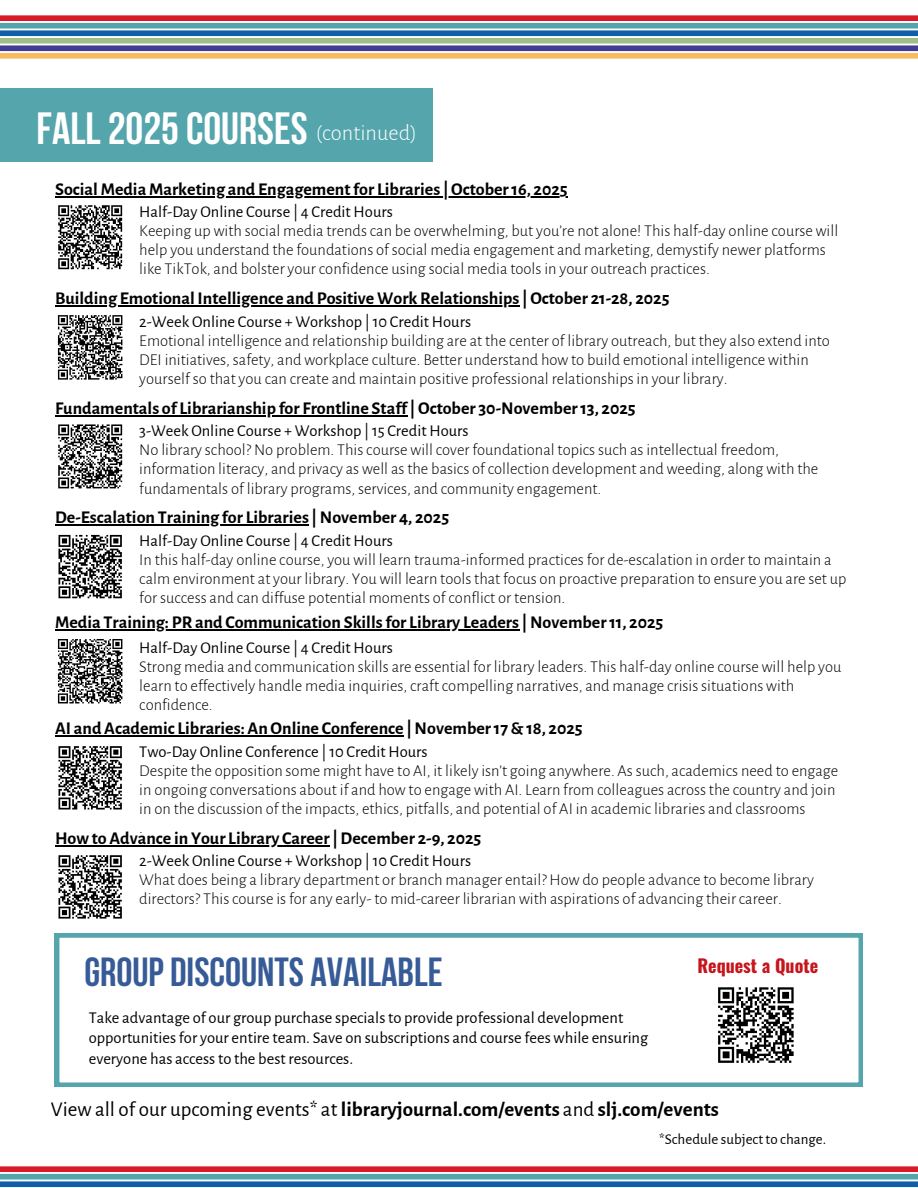
<style>
.page{position:relative;width:918px;height:1188px;background:#fff}
.page>*{position:absolute;margin:0;border:0;box-sizing:border-box;transform-origin:0 0}
.t1{font:700 45px "Bebas Neue";color:#fff}
.t2{font:700 40.5px "Bebas Neue";color:#375b97}
.t3{font:700 21px "Alegreya Sans";color:#000}
.t4{font:700 18px "Alegreya Sans";color:#000}
.t5{font:700 18px "Oswald";color:#c6151c}
.t6{font:300 16.5px/19.2px "Alegreya Sans";color:#000}
.t7{font:16.5px/20.2px "Alegreya Sans";color:#000}
.t8{font:15px "Alegreya Sans";color:#000}
.s1{font-family:"Alegreya Sans";font-weight:300;font-size:22.5px}
.s2{font-weight:400}
</style>
<div class="page">
<img style="left:0;top:15px;width:918px;height:44px">
<img style="left:0;top:1166px;width:918px;height:22px">
<svg style="left:58px;top:205px;width:65px;height:65px"></svg>
<svg style="left:57px;top:315px;width:66px;height:65px"></svg>
<svg style="left:58px;top:424px;width:65px;height:65px"></svg>
<svg style="left:58px;top:534px;width:64px;height:65px"></svg>
<div style="left:0;top:88px;width:433px;height:74px;background:#55a5ac"></div>
<svg style="left:58px;top:746px;width:64px;height:64px"></svg>
<svg style="left:58px;top:855px;width:64px;height:64px"></svg>
<svg style="left:55px;top:933px;width:808px;height:154px"></svg>
<hr style="left:55px;top:196px;width:513px;height:1px;background:#000">
<hr style="left:55px;top:305px;width:464px;height:1px;background:#000">
<hr style="left:55px;top:415px;width:352px;height:1px;background:#000">
<hr style="left:55px;top:525px;width:254px;height:1px;background:#000">
<hr style="left:55px;top:735px;width:349px;height:1px;background:#000">
<hr style="left:55px;top:845px;width:275px;height:1px;background:#000">
<div style="left:714px;top:983px;width:84px;height:84px;background:#fff"></div>
<svg style="left:718px;top:987px;width:76px;height:76px"></svg>
<svg style="left:57px;top:639px;width:66px;height:65px"></svg>
<hr style="left:55px;top:629px;width:464px;height:1px;background:#000">
<h1 class="t1" style="left:37px;top:103px;width:382px">FALL 2025 COURSES <span class="s1">(continued)</span></h1>
<p class="t4" style="left:55px;top:176px;width:514px">Social Media Marketing and Engagement for Libraries | October 16, 2025</p>
<p class="t7" style="left:139px;top:200px;width:255px">Half-Day Online Course | 4 Credit Hours</p>
<p class="t6" style="left:139px;top:220px;width:701px">Keeping up with social media trends can be overwhelming, but you’re not alone! This half-day online course will help you understand the foundations of social media engagement and marketing, demystify newer platforms like TikTok, and bolster your confidence using social media tools in your outreach practices.</p>
<p class="t4" style="left:55px;top:285px;width:616px">Building Emotional Intelligence and Positive Work Relationships | October 21-28, 2025</p>
<p class="t7" style="left:139px;top:310px;width:333px">2-Week Online Course + Workshop | 10 Credit Hours</p>
<p class="t6" style="left:139px;top:330px;width:692px">Emotional intelligence and relationship building are at the center of library outreach, but they also extend into<br>DEI initiatives, safety, and workplace culture. Better understand how to build emotional intelligence within yourself so that you can create and maintain positive professional relationships in your library.</p>
<p class="t4" style="left:55px;top:395px;width:582px">Fundamentals of Librarianship for Frontline Staff | October 30-November 13, 2025</p>
<p class="t7" style="left:139px;top:420px;width:331px">3-Week Online Course + Workshop | 15 Credit Hours</p>
<p class="t6" style="left:139px;top:440px;width:681px">No library school? No problem. This course will cover foundational topics such as intellectual freedom, information literacy, and privacy as well as the basics of collection development and weeding, along with the fundamentals of library programs, services, and community engagement.</p>
<p class="t4" style="left:55px;top:504px;width:396px">De-Escalation Training for Libraries | November 4, 2025</p>
<p class="t7" style="left:139px;top:530px;width:255px">Half-Day Online Course | 4 Credit Hours</p>
<p class="t6" style="left:139px;top:549px;width:709px">In this half-day online course, you will learn trauma-informed practices for de-escalation in order to maintain a calm environment at your library. You will learn tools that focus on proactive preparation to ensure you are set up for success and can diffuse potential moments of conflict or tension.</p>
<p class="t4" style="left:55px;top:609px;width:610px">Media Training: PR and Communication Skills for Library Leaders | November 11, 2025</p>
<p class="t7" style="left:139px;top:637px;width:255px">Half-Day Online Course | 4 Credit Hours</p>
<p class="t6" style="left:139px;top:657px;width:704px">Strong media and communication skills are essential for library leaders. This half-day online course will help you learn to effectively handle media inquiries, craft compelling narratives, and manage crisis situations with confidence.</p>
<p class="t4" style="left:55px;top:715px;width:529px">AI and Academic Libraries: An Online Conference | November 17 &amp; 18, 2025</p>
<p class="t7" style="left:139px;top:741px;width:290px">Two-Day Online Conference | 10 Credit Hours</p>
<p class="t6" style="left:139px;top:761px;width:701px">Despite the opposition some might have to AI, it likely isn’t going anywhere. As such, academics need to engage in ongoing conversations about if and how to engage with AI. Learn from colleagues across the country and join in on the discussion of the impacts, ethics, pitfalls, and potential of AI in academic libraries and classrooms<br>.</p>
<p class="t4" style="left:55px;top:825px;width:428px">How to Advance in Your Library Career | December 2-9, 2025</p>
<p class="t7" style="left:139px;top:850px;width:333px">2-Week Online Course + Workshop | 10 Credit Hours</p>
<p class="t6" style="left:139px;top:870px;width:676px">What does being a library department or branch manager entail? How do people advance to become library directors? This course is for any early- to mid-career librarian with aspirations of advancing their career.</p>
<h2 class="t2" style="left:84px;top:950px;width:360px">GROUP DISCOUNTS AVAILABLE</h2>
<p class="t7" style="left:89px;top:1007px;width:561px">Take advantage of our group purchase specials to provide professional development opportunities for your entire team. Save on subscriptions and course fees while ensuring everyone has access to the best resources.</p>
<p class="t5" style="left:697px;top:956px;width:122px">Request a Quote</p>
<p class="t3" style="left:51px;top:1094px;width:670px"><span class="s2">View all of our upcoming events* at</span> libraryjournal.com/events <span class="s2">and</span> slj.com/events</p>
<p class="t8" style="left:659px;top:1129px;width:168px">*Schedule subject to change.</p>
</div>
